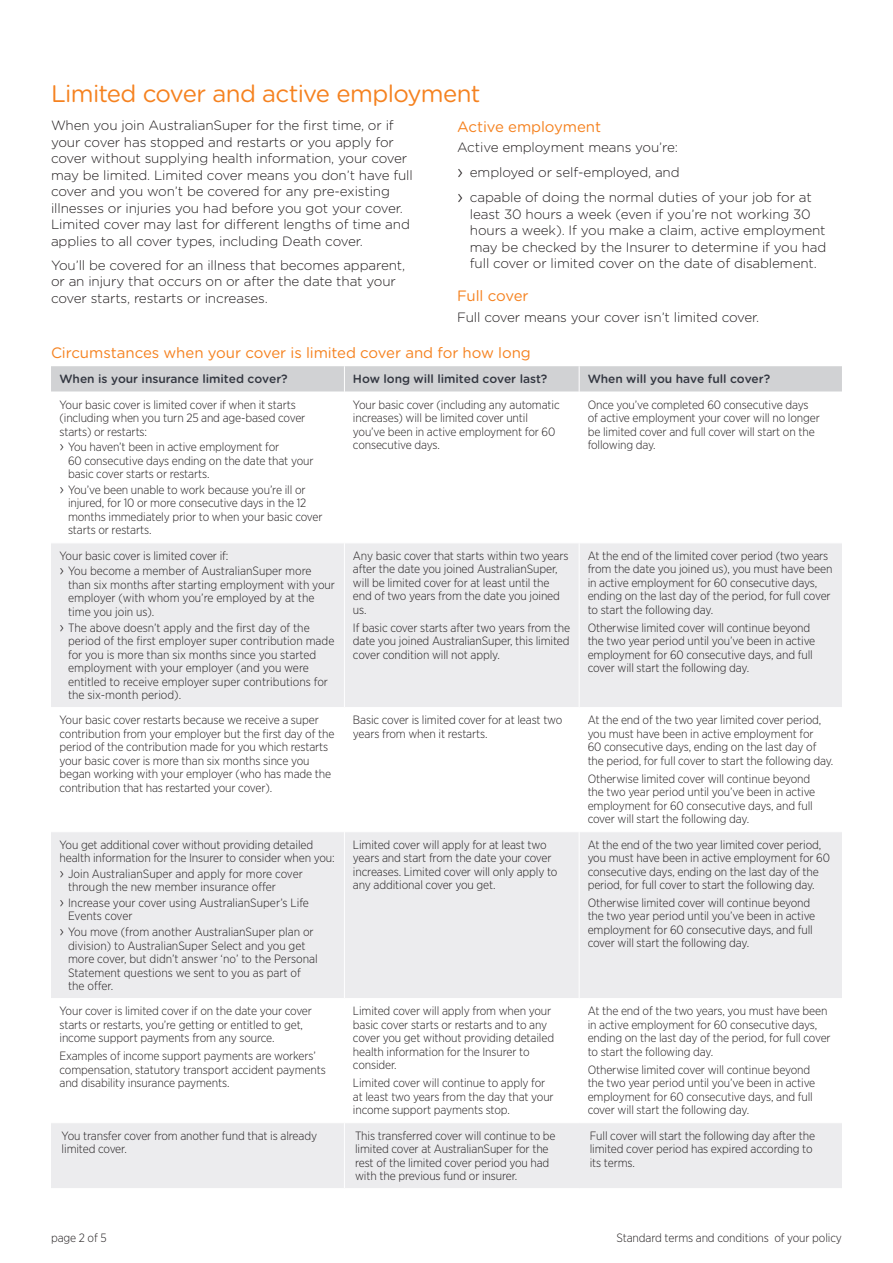
<style>
.page{position:relative;width:893px;height:1263px;background:#fff}
.page>*{position:absolute;margin:0;border:0;box-sizing:border-box;transform-origin:0 0}
.t1{font:24px "Gotham Rounded";letter-spacing:-.03em;color:#f58220}
.t2{font:15px "Gotham Rounded";letter-spacing:-.005em;color:#f58220}
.t3{font:300 13.5px/16.5px "Gotham Rounded";letter-spacing:-.01em;color:#231f20}
.t4{font:300 12px/13.5px "Gotham Narrow";letter-spacing:-.01em;color:#231f20}
.t5{font:500 12px "Gotham Rounded";letter-spacing:-.005em;color:#323640}
.s1{font-size:19.5px}
.s2{font-family:"Gotham Rounded";font-size:15px}
</style>
<div class="page">
<svg style="left:51px;top:543px;width:791px;height:645px;fill:#ececee"></svg>
<hr style="left:344px;top:543px;width:1px;height:164px;background:#fff">
<hr style="left:51px;top:707px;width:293px;height:1px;background:#fff">
<hr style="left:344px;top:707px;width:235px;height:1px;background:#fff">
<hr style="left:344px;top:708px;width:1px;height:123px;background:#fff">
<hr style="left:579px;top:707px;width:263px;height:1px;background:#fff">
<hr style="left:51px;top:831px;width:293px;height:1px;background:#fff">
<hr style="left:344px;top:831px;width:235px;height:1px;background:#fff">
<hr style="left:344px;top:832px;width:1px;height:166px;background:#fff">
<hr style="left:579px;top:831px;width:263px;height:1px;background:#fff">
<hr style="left:51px;top:998px;width:293px;height:1px;background:#fff">
<hr style="left:344px;top:998px;width:235px;height:1px;background:#fff">
<hr style="left:344px;top:999px;width:1px;height:123px;background:#fff">
<hr style="left:579px;top:998px;width:263px;height:1px;background:#fff">
<hr style="left:51px;top:1122px;width:293px;height:1px;background:#fff">
<hr style="left:344px;top:1122px;width:235px;height:1px;background:#fff">
<hr style="left:344px;top:1123px;width:1px;height:65px;background:#fff">
<hr style="left:579px;top:1122px;width:263px;height:1px;background:#fff">
<svg style="left:51px;top:366px;width:791px;height:26px;background:#d2d3d5"></svg>
<hr style="left:579px;top:543px;width:1px;height:164px;background:#fff">
<hr style="left:579px;top:708px;width:1px;height:123px;background:#fff">
<hr style="left:579px;top:832px;width:1px;height:166px;background:#fff">
<hr style="left:579px;top:999px;width:1px;height:123px;background:#fff">
<h1 class="t1" style="left:51px;top:77px;width:431px">Limited cover and active employment</h1>
<p class="t3" style="left:51px;top:117px;width:363px">When you join AustralianSuper for the first time, or if your cover has stopped and restarts or you apply for cover without supplying health information, your cover may be limited. Limited cover means you don’t have full cover and you won’t be covered for any pre-existing illnesses or injuries you had before you got your cover.<br>Limited cover may last for different lengths of time and applies to all cover types, including Death cover.</p>
<p class="t3" style="left:51px;top:256px;width:356px">You’ll be covered for an illness that becomes apparent, or an injury that occurs on or after the date that your cover starts, restarts or increases.</p>
<p class="t2" style="left:457px;top:116px;width:145px">Active employment</p>
<p class="t3" style="left:457px;top:134px;width:356px;line-height:25px">Active employment means you’re:<br><span class="s1">›</span> employed or self-employed, and<br><span class="s1">›</span> capable of doing the normal duties of your job for at</p>
<p class="t3" style="left:470px;top:205px;width:358px">least 30 hours a week (even if you’re not working 30 hours a week). If you make a claim, active employment may be checked by the Insurer to determine if you had full cover or limited cover on the date of disablement.</p>
<p class="t2" style="left:457px;top:286px;width:73px">Full cover</p>
<p class="t3" style="left:457px;top:308px;width:304px">Full cover means your cover isn’t limited cover.</p>
<p class="t2" style="left:51px;top:342px;width:481px">Circumstances when your cover is limited cover and for how long</p>
<p class="t5" style="left:60px;top:370px;width:230px">When is your insurance limited cover?</p>
<p class="t5" style="left:353px;top:370px;width:196px">How long will limited cover last?</p>
<p class="t5" style="left:588px;top:370px;width:184px">When will you have full cover?</p>
<p class="t4" style="left:60px;top:397px;width:247px">Your basic cover is limited cover if when it starts (including when you turn 25 and age-based cover starts) or restarts:</p>
<p class="t4" style="left:68px;top:440px;width:247px;text-indent:-9px"><span class="s2">›</span> You haven’t been in active employment for<br>60 consecutive days ending on the date that your basic cover starts or restarts.</p>
<p class="t4" style="left:68px;top:483px;width:256px;text-indent:-9px"><span class="s2">›</span> You’ve been unable to work because you’re ill or injured, for 10 or more consecutive days in the 12 months immediately prior to when your basic cover starts or restarts.</p>
<p class="t4" style="left:353px;top:397px;width:208px">Your basic cover (including any automatic increases) will be limited cover until you’ve been in active employment for 60 consecutive days.</p>
<p class="t4" style="left:588px;top:397px;width:234px">Once you’ve completed 60 consecutive days of active employment your cover will no longer be limited cover and full cover will start on the following day.</p>
<p class="t4" style="left:60px;top:547px;width:254px;line-height:15.6px">Your basic cover is limited cover if:<br><span class="s2">›</span> You become a member of AustralianSuper more</p>
<p class="t4" style="left:68px;top:578px;width:269px">than six months after starting employment with your employer (with whom you’re employed by at the time you join us).</p>
<p class="t4" style="left:68px;top:620px;width:268px;text-indent:-9px"><span class="s2">›</span> The above doesn’t apply and the first day of the period of the first employer super contribution made for you is more than six months since you started employment with your employer (and you were entitled to receive employer super contributions for the six-month period).</p>
<p class="t4" style="left:353px;top:548px;width:217px">Any basic cover that starts within two years after the date you joined AustralianSuper, will be limited cover for at least until the end of two years from the date you joined us.</p>
<p class="t4" style="left:353px;top:620px;width:219px;text-align:justify">If basic cover starts after two years from the date you joined AustralianSuper, this limited cover condition will not apply.</p>
<p class="t4" style="left:588px;top:548px;width:246px">At the end of the limited cover period (two years from the date you joined us), you must have been in active employment for 60 consecutive days, ending on the last day of the period, for full cover to start the following day.</p>
<p class="t4" style="left:588px;top:620px;width:229px">Otherwise limited cover will continue beyond the two year period until you’ve been in active employment for 60 consecutive days, and full cover will start the following day.</p>
<p class="t4" style="left:60px;top:713px;width:276px">Your basic cover restarts because we receive a super contribution from your employer but the first day of the period of the contribution made for you which restarts your basic cover is more than six months since you began working with your employer (who has made the contribution that has restarted your cover).</p>
<p class="t4" style="left:353px;top:713px;width:211px">Basic cover is limited cover for at least two years from when it restarts.</p>
<p class="t4" style="left:588px;top:713px;width:247px">At the end of the two year limited cover period, you must have been in active employment for<br>60 consecutive days, ending on the last day of the period, for full cover to start the following day.</p>
<p class="t4" style="left:588px;top:771px;width:229px">Otherwise limited cover will continue beyond the two year period until you’ve been in active employment for 60 consecutive days, and full cover will start the following day.</p>
<p class="t4" style="left:60px;top:837px;width:277px">You get additional cover without providing detailed health information for the Insurer to consider when you:</p>
<p class="t4" style="left:68px;top:866px;width:236px;text-indent:-9px"><span class="s2">›</span> Join AustralianSuper and apply for more cover through the new member insurance offer</p>
<p class="t4" style="left:68px;top:896px;width:242px;text-indent:-9px"><span class="s2">›</span> Increase your cover using AustralianSuper’s Life<br>Events cover</p>
<p class="t4" style="left:68px;top:925px;width:251px;text-indent:-9px"><span class="s2">›</span> You move (from another AustralianSuper plan or division) to AustralianSuper Select and you get more cover, but didn’t answer ‘no’ to the Personal Statement questions we sent to you as part of the offer.</p>
<p class="t4" style="left:60px;top:1004px;width:254px">Your cover is limited cover if on the date your cover starts or restarts, you’re getting or entitled to get, income support payments from any source.</p>
<p class="t4" style="left:60px;top:1049px;width:268px">Examples of income support payments are workers’ compensation, statutory transport accident payments and disability insurance payments.</p>
<p class="t4" style="left:353px;top:837px;width:206px">Limited cover will apply for at least two years and start from the date your cover increases. Limited cover will only apply to any additional cover you get.</p>
<p class="t4" style="left:588px;top:837px;width:244px">At the end of the two year limited cover period, you must have been in active employment for 60 consecutive days, ending on the last day of the period, for full cover to start the following day.</p>
<p class="t4" style="left:588px;top:896px;width:229px">Otherwise limited cover will continue beyond the two year period until you’ve been in active employment for 60 consecutive days, and full cover will start the following day.</p>
<p class="t4" style="left:353px;top:1004px;width:203px">Limited cover will apply from when your basic cover starts or restarts and to any cover you get without providing detailed health information for the Insurer to consider.</p>
<p class="t4" style="left:353px;top:1076px;width:202px">Limited cover will continue to apply for at least two years from the day that your income support payments stop.</p>
<p class="t4" style="left:588px;top:1004px;width:245px">At the end of the two years, you must have been in active employment for 60 consecutive days, ending on the last day of the period, for full cover to start the following day.</p>
<p class="t4" style="left:588px;top:1062px;width:229px">Otherwise limited cover will continue beyond the two year period until you’ve been in active employment for 60 consecutive days, and full cover will start the following day.</p>
<p class="t4" style="left:62px;top:1128px;width:257px">You transfer cover from another fund that is already limited cover.</p>
<p class="t4" style="left:355px;top:1128px;width:202px">This transferred cover will continue to be limited cover at AustralianSuper for the rest of the limited cover period you had with the previous fund or insurer.</p>
<p class="t4" style="left:590px;top:1128px;width:227px">Full cover will start the following day after the limited cover period has expired according to its terms.</p>
<p class="t4" style="left:51px;top:1230px;width:57px">page 2 of 5</p>
<p class="t4" style="left:616px;top:1230px;width:227px">Standard terms and conditions of your policy</p>
</div>
